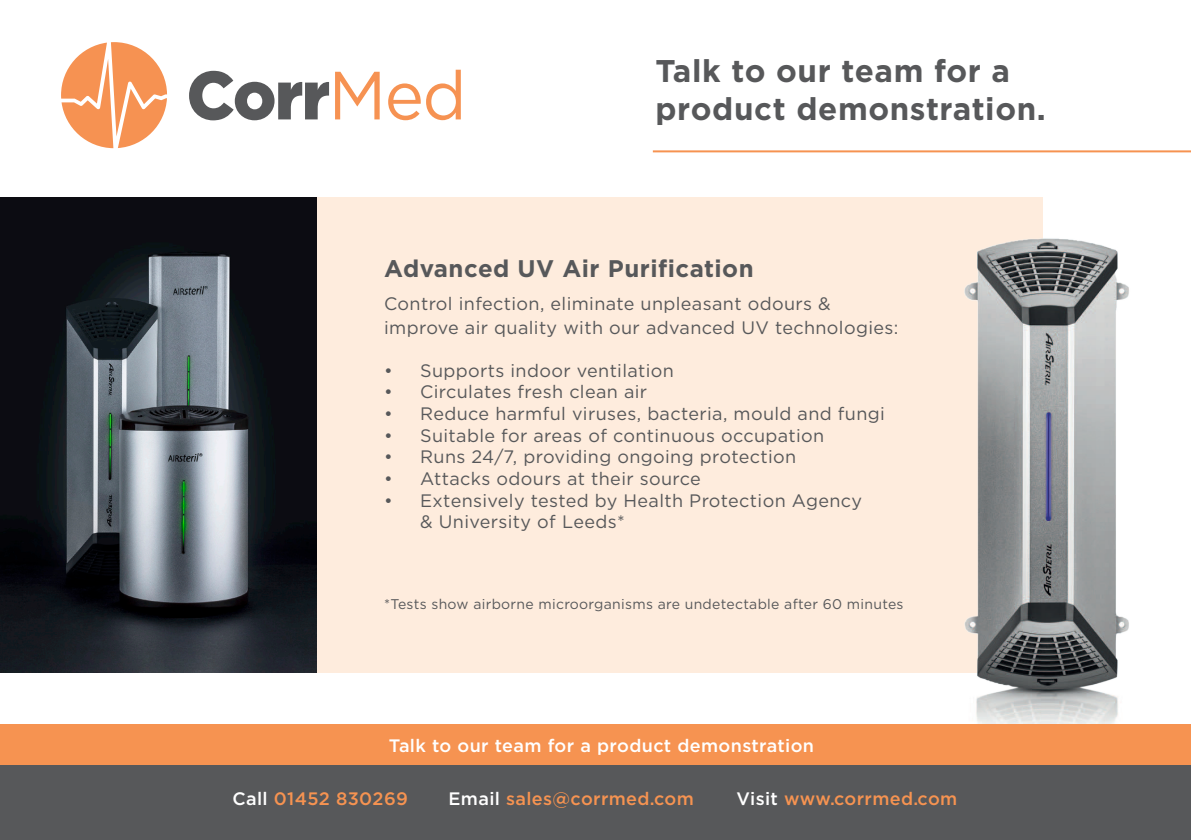
<style>
.page{position:relative;width:1191px;height:840px;background:#fff}
.page>*{position:absolute;margin:0;border:0;box-sizing:border-box;transform-origin:0 0}
.t1{font:700 31.4px "Gotham";letter-spacing:.02em;color:#57585a}
.t2{font:700 24px "Gotham";letter-spacing:.02em;color:#57585a}
.t3{font:18px/24px "Gotham";letter-spacing:.02em;color:#57585a}
.t4{font:500 18px "Gotham";letter-spacing:.02em;color:#f69351}
.t5{font:500 18px "Gotham";letter-spacing:.02em;color:#fff}
.t6{font:14px "Gotham";letter-spacing:.02em;color:#57585a}
.s1{color:#fff}
</style>
<div class="page">
<div style="left:316px;top:197px;width:726px;height:475px;background:#feecdd"></div>
<svg style="left:189px;top:71px;width:140px;height:49px"></svg>
<svg style="left:335px;top:72px;width:45px;height:47px"></svg>
<svg style="left:388px;top:70px;width:73px;height:50px"></svg>
<svg style="left:61px;top:42px;width:106px;height:106px"></svg>
<img style="left:0;top:197px;width:316px;height:474px">
<img style="left:930px;top:205px;width:199px;height:518px">
<hr style="left:653px;top:150px;width:538px;height:2px;background:#f69351">
<div style="left:0;top:723px;width:1191px;height:42px;background:#f69351"></div>
<div style="left:0;top:765px;width:1191px;height:74px;background:#57585a"></div>
<p class="t1" style="left:655px;top:53px;width:356px">Talk to our team for a</p>
<p class="t1" style="left:655px;top:91px;width:392px">product demonstration.</p>
<p class="t2" style="left:384px;top:255px;width:371px">Advanced UV Air Purification</p>
<p class="t3" style="left:384px;top:290px;width:516px">Control infection, eliminate unpleasant odours &amp; improve air quality with our advanced UV technologies:</p>
<p class="t3" style="left:384px;top:358px;width:291px">• Supports indoor ventilation</p>
<p class="t3" style="left:384px;top:379px;width:265px">• Circulates fresh clean air</p>
<p class="t3" style="left:384px;top:401px;width:502px">• Reduce harmful viruses, bacteria, mould and fungi</p>
<p class="t3" style="left:384px;top:422px;width:442px">• Suitable for areas of continuous occupation</p>
<p class="t3" style="left:384px;top:444px;width:413px">• Runs 24/7, providing ongoing protection</p>
<p class="t3" style="left:384px;top:466px;width:318px">• Attacks odours at their source</p>
<p class="t3" style="left:420px;top:488px;width:443px;line-height:21.6px;text-indent:-36px">• Extensively tested by Health Protection Agency &amp; University of Leeds*</p>
<p class="t6" style="left:384px;top:596px;width:521px">*Tests show airborne microorganisms are undetectable after 60 minutes</p>
<p class="t5" style="left:389px;top:734px;width:426px">Talk to our team for a product demonstration</p>
<p class="t4" style="left:232px;top:787px;width:177px"><span class="s1">Call</span> 01452 830269</p>
<p class="t4" style="left:448px;top:787px;width:247px"><span class="s1">Email</span> sales@corrmed.com</p>
<p class="t4" style="left:736px;top:787px;width:222px"><span class="s1">Visit</span> www.corrmed.com</p>
</div>
